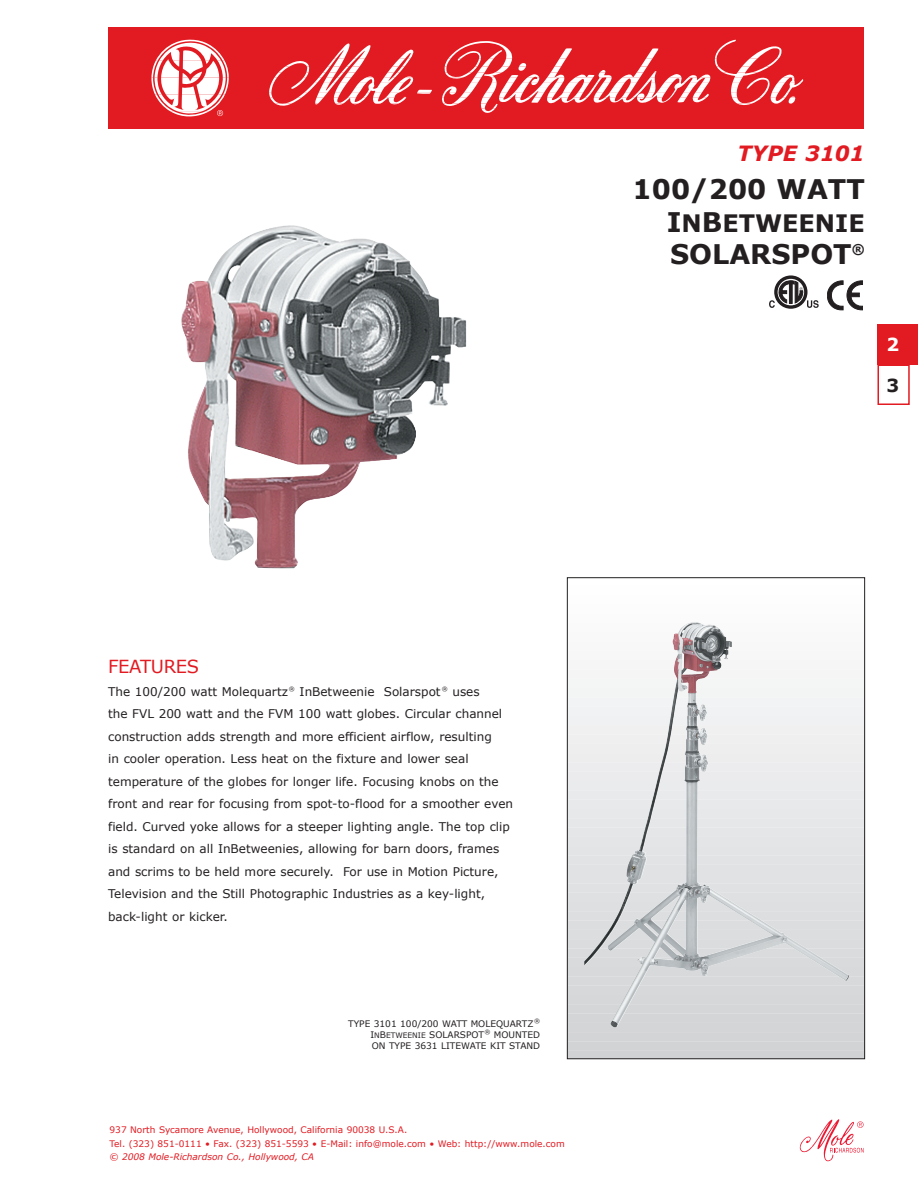
<style>
.page{position:relative;width:918px;height:1188px;background:#fff}
.page>*{position:absolute;margin:0;border:0;box-sizing:border-box;transform-origin:0 0}
.t1{font:700 27px "Verdana";color:#231f20}
.t2{font:700 24px "Verdana";color:#231f20}
.t3{font:italic 700 21px "Verdana";color:#e21a21}
.t4{font:18px "Verdana";letter-spacing:-.02em;color:#e21a21}
.t5{font:700 18px "Verdana";color:#fff}
.t6{font:700 18px "Verdana";color:#231f20}
.t7{font:12px/22.5px "Verdana";color:#231f20}
.t8{font:9px/13.5px "Verdana";color:#e21a21}
.t9{font:9px/10.8px "Verdana";color:#231f20;text-align:right}
.t10{font:italic 9px "Verdana";color:#e21a21}
.t11{font:6px "Verdana";color:#231f20}
.s1{font-size:27px}
.s2{font-size:7.5px}
</style>
<div class="page">
<div style="left:108px;top:27px;width:756px;height:101px;background:#e21a21"></div>
<svg style="left:151px;top:39px;width:78px;height:78px"></svg>
<svg style="left:269px;top:40px;width:534px;height:73px"></svg>
<svg style="left:800px;top:1119px;width:64px;height:42px"></svg>
<div style="left:567px;top:1052px;width:298px;height:7px;background:#d1d2d4"></div>
<div style="left:567px;top:1042px;width:298px;height:8px;background:#d2d3d5"></div>
<div style="left:567px;top:1033px;width:298px;height:8px;background:#d3d4d6"></div>
<div style="left:567px;top:1024px;width:298px;height:7px;background:#d4d5d7"></div>
<div style="left:567px;top:1015px;width:298px;height:7px;background:#d4d5d7"></div>
<div style="left:567px;top:1005px;width:298px;height:8px;background:#d5d6d8"></div>
<div style="left:567px;top:996px;width:298px;height:7px;background:#d6d7d9"></div>
<div style="left:567px;top:987px;width:298px;height:7px;background:#d7d8da"></div>
<div style="left:567px;top:977px;width:298px;height:8px;background:#d8d9db"></div>
<div style="left:567px;top:968px;width:298px;height:7px;background:#d8d9db"></div>
<div style="left:567px;top:959px;width:298px;height:7px;background:#d9dadc"></div>
<div style="left:567px;top:949px;width:298px;height:8px;background:#dadbdd"></div>
<svg style="left:569px;top:940px;width:294px;height:8px"></svg>
<div style="left:567px;top:931px;width:298px;height:7px;background:#dcdddf"></div>
<div style="left:567px;top:921px;width:298px;height:8px;background:#dcdddf"></div>
<div style="left:567px;top:912px;width:298px;height:8px;background:#dddee0"></div>
<div style="left:567px;top:903px;width:298px;height:7px;background:#dedfe1"></div>
<div style="left:567px;top:894px;width:298px;height:7px;background:#dfe0e2"></div>
<div style="left:567px;top:884px;width:298px;height:8px;background:#e0e1e3"></div>
<div style="left:567px;top:875px;width:298px;height:7px;background:#e1e2e4"></div>
<div style="left:567px;top:866px;width:298px;height:7px;background:#e1e2e4"></div>
<div style="left:567px;top:856px;width:298px;height:8px;background:#e2e3e5"></div>
<div style="left:567px;top:847px;width:298px;height:8px;background:#e3e4e6"></div>
<div style="left:567px;top:838px;width:298px;height:7px;background:#e4e5e7"></div>
<div style="left:567px;top:828px;width:298px;height:8px;background:#e5e6e8"></div>
<div style="left:567px;top:819px;width:298px;height:8px;background:#e6e7e9"></div>
<div style="left:567px;top:810px;width:298px;height:7px;background:#e7e8e9"></div>
<div style="left:567px;top:801px;width:298px;height:7px;background:#e8e9ea"></div>
<div style="left:567px;top:791px;width:298px;height:8px;background:#e9eaeb"></div>
<div style="left:567px;top:782px;width:298px;height:7px;background:#eaebec"></div>
<div style="left:567px;top:773px;width:298px;height:7px;background:#ebebed"></div>
<div style="left:567px;top:763px;width:298px;height:8px;background:#ececee"></div>
<div style="left:567px;top:754px;width:298px;height:7px;background:#ededee"></div>
<div style="left:567px;top:745px;width:298px;height:7px;background:#eeeeef"></div>
<div style="left:567px;top:735px;width:298px;height:8px;background:#efeff0"></div>
<div style="left:567px;top:726px;width:298px;height:8px;background:#f0f0f1"></div>
<div style="left:567px;top:717px;width:298px;height:7px;background:#f0f1f2"></div>
<div style="left:567px;top:708px;width:298px;height:7px;background:#f1f2f3"></div>
<div style="left:567px;top:698px;width:298px;height:8px;background:#f2f3f4"></div>
<div style="left:567px;top:689px;width:298px;height:7px;background:#f3f4f4"></div>
<div style="left:567px;top:680px;width:298px;height:7px;background:#f4f5f5"></div>
<div style="left:567px;top:670px;width:298px;height:8px;background:#f5f5f6"></div>
<div style="left:567px;top:661px;width:298px;height:7px;background:#f6f6f7"></div>
<div style="left:567px;top:652px;width:298px;height:7px;background:#f7f7f8"></div>
<div style="left:567px;top:642px;width:298px;height:8px;background:#f8f8f9"></div>
<div style="left:567px;top:633px;width:298px;height:8px;background:#f9f9f9"></div>
<div style="left:567px;top:624px;width:298px;height:7px;background:#fafafa"></div>
<div style="left:567px;top:615px;width:298px;height:7px;background:#fbfbfb"></div>
<div style="left:567px;top:578px;width:298px;height:481px;border:1px solid #231f20"></div>
<img style="left:181px;top:225px;width:285px;height:343px">
<img style="left:584px;top:622px;width:148px;height:344px">
<svg style="left:776px;top:277px;width:30px;height:30px"></svg>
<div style="left:774px;top:275px;width:34px;height:34px;border:3px solid #231f20;border-radius:50%"></div>
<svg style="left:769px;top:280px;width:50px;height:28px"></svg>
<svg style="left:827px;top:281px;width:36px;height:29px"></svg>
<div style="left:878px;top:324px;width:40px;height:40px;background:#e21a21"></div>
<div style="left:878px;top:364px;width:32px;height:41px;border:2px solid #e21a21"></div>
<h3 class="t3" style="left:738px;top:140px;width:129px">TYPE 3101</h3>
<h1 class="t1" style="left:633px;top:172px;width:234px">100/200 WATT</h1>
<h2 class="t2" style="left:667px;top:208px;width:200px"><span class="s1">I</span>N<span class="s1">B</span>ETWEENIE</h2>
<h1 class="t1" style="left:670px;top:237px;width:196px">SOLARSPOT<sup>®</sup></h1>
<h3 class="t5" style="left:887px;top:333px;width:14px">2</h3>
<h3 class="t6" style="left:887px;top:374px;width:14px">3</h3>
<h3 class="t4" style="left:108px;top:655px;width:93px">FEATURES</h3>
<p class="t7" style="left:108px;top:680px;width:407px">The 100/200 watt Molequartz<sup>®</sup> InBetweenie Solarspot <sup>®</sup> uses<br>the FVL 200 watt and the FVM 100 watt globes. Circular channel construction adds strength and more efficient airflow, resulting<br>in cooler operation. Less heat on the fixture and lower seal temperature of the globes for longer life. Focusing knobs on the front and rear for focusing from spot-to-flood for a smoother even field. Curved yoke allows for a steeper lighting angle. The top clip is standard on all InBetweenies, allowing for barn doors, frames and scrims to be held more securely. For use in Motion Picture, Television and the Still Photographic Industries as a key-light, back-light or kicker.</p>
<p class="t9" style="left:348px;top:1018px;width:187px">TYPE 3101 100/200 WATT MOLEQUARTZ</p>
<p class="t11" style="left:534px;top:1017px;width:7px">®</p>
<p class="t9" style="left:370px;top:1029px;width:115px">I<span class="s2">N</span>B<span class="s2">ETWEENIE</span> SOLARSPOT</p>
<p class="t11" style="left:485px;top:1028px;width:7px">®</p>
<p class="t9" style="left:372px;top:1029px;width:170px">MOUNTED<br>ON TYPE 3631 LITEWATE KIT STAND</p>
<p class="t8" style="left:110px;top:1123px;width:457px">937 North Sycamore Avenue, Hollywood, California 90038 U.S.A.<br>Tel. (323) 851-0111 • Fax. (323) 851-5593 • E-Mail: info@mole.com • Web: http://www.mole.com</p>
<p class="t10" style="left:110px;top:1151px;width:206px">© 2008 Mole-Richardson Co., Hollywood, CA</p>
</div>
